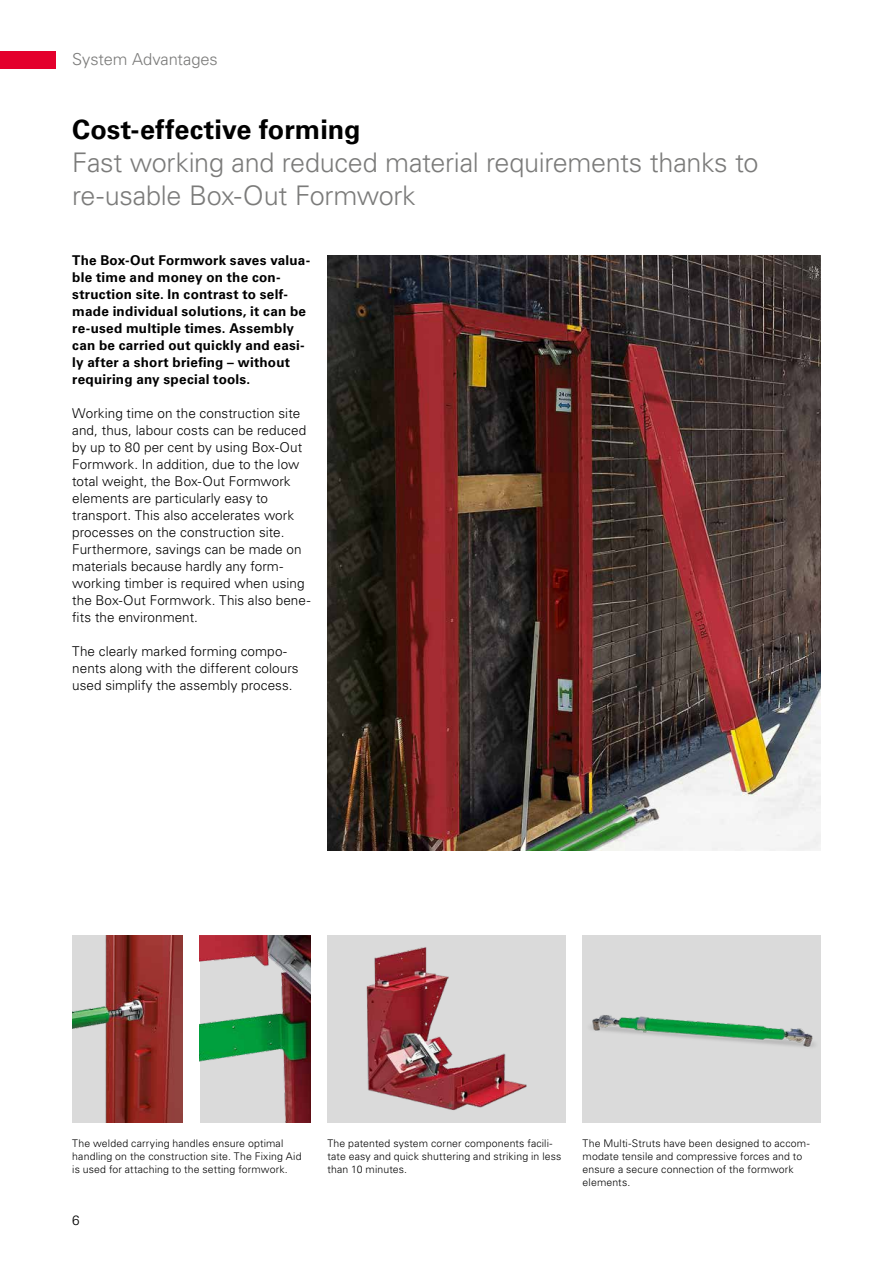
<style>
.page{position:relative;width:893px;height:1263px;background:#fff}
.page>*{position:absolute;margin:0;border:0;box-sizing:border-box;transform-origin:0 0}
.t1{font:300 27px/33px "Univers LT Pro";letter-spacing:-.01em;color:#7b7b7a}
.t2{font:700 27px "Univers LT Pro";color:#000}
.t3{font:300 16.5px "Univers LT Pro";letter-spacing:-.005em;color:#7b7b7a}
.t4{font:300 13.5px/17px "Univers LT Pro";letter-spacing:.005em;color:#000}
.t5{font:700 13.5px/17px "Univers LT Pro";letter-spacing:.015em;color:#000}
.t6{font:300 10.5px/12.8px "Univers LT Pro";letter-spacing:.015em;color:#000}
</style>
<div class="page">
<div style="left:0;top:51px;width:55px;height:17px;background:#e4002c"></div>
<img style="left:327px;top:255px;width:494px;height:595px">
<img style="left:72px;top:935px;width:111px;height:188px">
<img style="left:200px;top:935px;width:110px;height:188px">
<div style="left:327px;top:935px;width:239px;height:188px;background:#dadada"></div>
<div style="left:583px;top:935px;width:238px;height:188px;background:#dadada"></div>
<img style="left:590px;top:1015px;width:225px;height:32px">
<img style="left:366px;top:947px;width:161px;height:164px">
<p class="t3" style="left:72px;top:50px;width:147px">System Advantages</p>
<h1 class="t2" style="left:72px;top:113px;width:290px">Cost-effective forming</h1>
<h1 class="t1" style="left:72px;top:146px;width:688px">Fast working and reduced material requirements thanks to re-usable Box-Out Formwork</h1>
<p class="t5" style="left:72px;top:252px;width:239px">The Box-Out Formwork saves valua&shy;ble time and money on the con&shy;struction site. In contrast to self&shy;made individual solutions, it can be re-used multiple times. Assembly can be carried out quickly and easi&shy;ly after a short briefing – without requiring any special tools.</p>
<p class="t4" style="left:72px;top:405px;width:240px">Working time on the construction site and, thus, labour costs can be reduced by up to 80 per cent by using Box-Out Formwork. In addition, due to the low total weight, the Box-Out Formwork elements are particularly easy to transport. This also accelerates work processes on the construction site.<br>Furthermore, savings can be made on materials because hardly any form&shy;working timber is required when using the Box-Out Formwork. This also bene&shy;fits the environment.</p>
<p class="t4" style="left:72px;top:643px;width:228px">The clearly marked forming compo&shy;nents along with the different colours used simplify the assembly process.</p>
<p class="t6" style="left:72px;top:1137px;width:231px">The welded carrying handles ensure optimal handling on the construction site. The Fixing Aid is used for attaching to the setting formwork.</p>
<p class="t6" style="left:327px;top:1137px;width:236px">The patented system corner components facili&shy;tate easy and quick shuttering and striking in less than 10 minutes.</p>
<p class="t6" style="left:583px;top:1137px;width:229px">The Multi-Struts have been designed to accom&shy;modate tensile and compressive forces and to ensure a secure connection of the formwork elements.</p>
<p class="t4" style="left:72px;top:1212px;width:9px">6</p>
</div>
